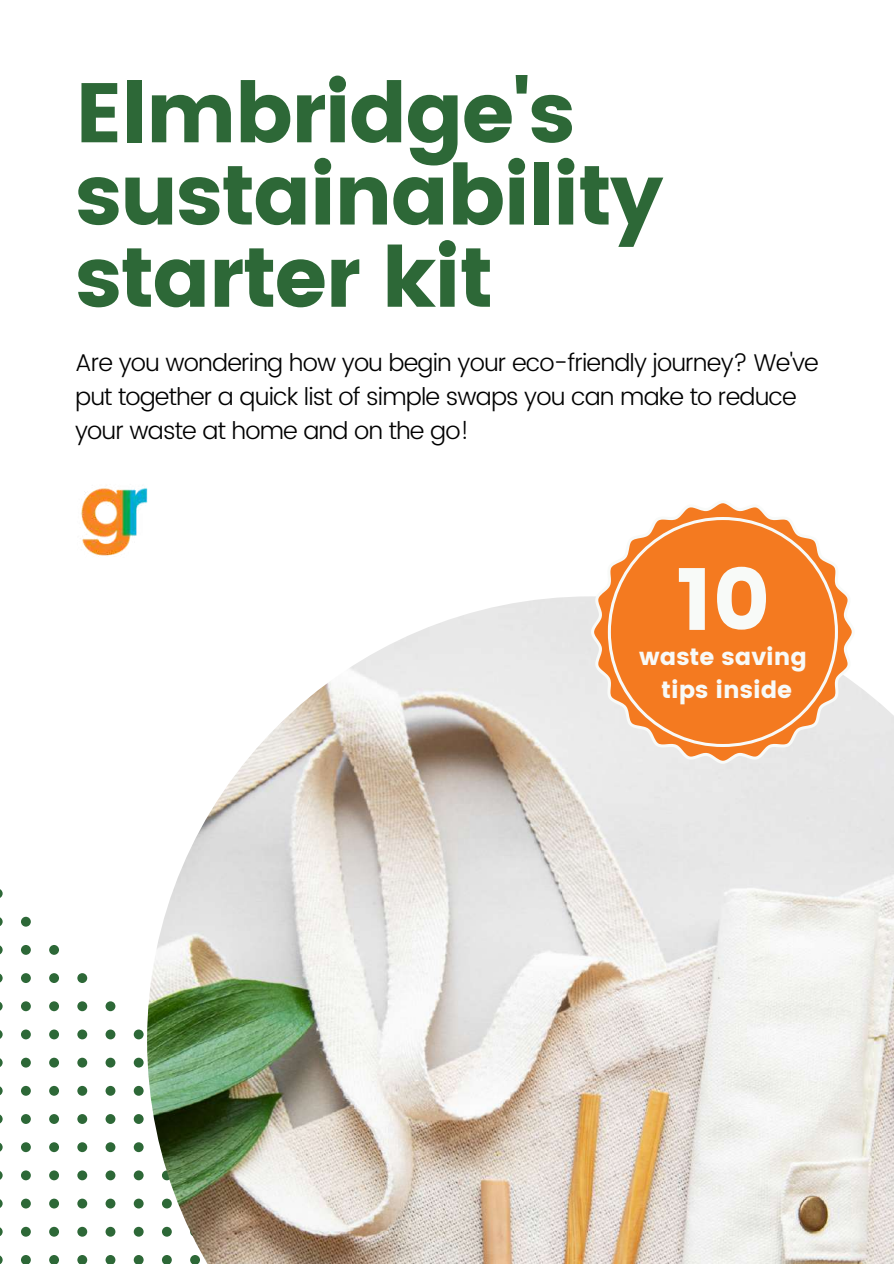
<style>
.page{position:relative;width:894px;height:1264px;background:#fff}
.page>*{position:absolute;margin:0;border:0;box-sizing:border-box;transform-origin:0 0}
.t1{font:87px "Poppins";color:#f8faf8}
.t2{font:84px/82.2px "Poppins";letter-spacing:-.03em;color:#2d6837}
.t3{font:300 24.15px/33.8px "Poppins";letter-spacing:-.035em;color:#000}
.t4{font:23.7px/33px "Poppins";color:#f8faf8;text-align:center}
</style>
<div class="page">
<svg style="left:0;top:1255px;width:3px;height:8px"></svg>
<div style="left:21px;top:1254px;width:10px;height:9px;background:#2d6837;border-radius:50%"></div>
<div style="left:49px;top:1254px;width:10px;height:9px;background:#2d6837;border-radius:50%"></div>
<svg style="left:77px;top:1254px;width:10px;height:9px"></svg>
<svg style="left:105px;top:1254px;width:10px;height:9px"></svg>
<svg style="left:134px;top:1254px;width:10px;height:9px"></svg>
<svg style="left:0;top:1227px;width:3px;height:9px"></svg>
<div style="left:21px;top:1226px;width:10px;height:10px;background:#2d6837;border-radius:50%"></div>
<div style="left:49px;top:1226px;width:10px;height:10px;background:#2d6837;border-radius:50%"></div>
<div style="left:77px;top:1226px;width:10px;height:10px;background:#2d6837;border-radius:50%"></div>
<div style="left:105px;top:1226px;width:10px;height:10px;background:#2d6837;border-radius:50%"></div>
<div style="left:134px;top:1226px;width:10px;height:10px;background:#2d6837;border-radius:50%"></div>
<svg style="left:0;top:1199px;width:3px;height:9px"></svg>
<div style="left:21px;top:1198px;width:10px;height:10px;background:#2d6837;border-radius:50%"></div>
<div style="left:49px;top:1198px;width:10px;height:10px;background:#2d6837;border-radius:50%"></div>
<div style="left:77px;top:1198px;width:10px;height:10px;background:#2d6837;border-radius:50%"></div>
<div style="left:105px;top:1198px;width:10px;height:10px;background:#2d6837;border-radius:50%"></div>
<div style="left:134px;top:1198px;width:10px;height:10px;background:#2d6837;border-radius:50%"></div>
<svg style="left:0;top:1171px;width:3px;height:9px"></svg>
<div style="left:21px;top:1170px;width:10px;height:10px;background:#2d6837;border-radius:50%"></div>
<div style="left:49px;top:1170px;width:10px;height:10px;background:#2d6837;border-radius:50%"></div>
<div style="left:77px;top:1170px;width:10px;height:10px;background:#2d6837;border-radius:50%"></div>
<div style="left:105px;top:1170px;width:10px;height:10px;background:#2d6837;border-radius:50%"></div>
<div style="left:134px;top:1170px;width:10px;height:10px;background:#2d6837;border-radius:50%"></div>
<svg style="left:0;top:1143px;width:3px;height:9px"></svg>
<div style="left:21px;top:1142px;width:10px;height:10px;background:#2d6837;border-radius:50%"></div>
<div style="left:49px;top:1142px;width:10px;height:10px;background:#2d6837;border-radius:50%"></div>
<div style="left:77px;top:1142px;width:10px;height:10px;background:#2d6837;border-radius:50%"></div>
<div style="left:105px;top:1142px;width:10px;height:10px;background:#2d6837;border-radius:50%"></div>
<div style="left:134px;top:1142px;width:10px;height:10px;background:#2d6837;border-radius:50%"></div>
<svg style="left:0;top:1114px;width:3px;height:9px"></svg>
<div style="left:21px;top:1114px;width:10px;height:9px;background:#2d6837;border-radius:50%"></div>
<div style="left:49px;top:1114px;width:10px;height:9px;background:#2d6837;border-radius:50%"></div>
<div style="left:77px;top:1114px;width:10px;height:9px;background:#2d6837;border-radius:50%"></div>
<div style="left:105px;top:1114px;width:10px;height:9px;background:#2d6837;border-radius:50%"></div>
<div style="left:134px;top:1114px;width:10px;height:9px;background:#2d6837;border-radius:50%"></div>
<svg style="left:0;top:1086px;width:3px;height:9px"></svg>
<div style="left:21px;top:1085px;width:10px;height:10px;background:#2d6837;border-radius:50%"></div>
<div style="left:49px;top:1085px;width:10px;height:10px;background:#2d6837;border-radius:50%"></div>
<div style="left:77px;top:1085px;width:10px;height:10px;background:#2d6837;border-radius:50%"></div>
<svg style="left:105px;top:1085px;width:10px;height:10px"></svg>
<div style="left:134px;top:1085px;width:10px;height:10px;background:#2d6837;border-radius:50%"></div>
<svg style="left:0;top:1058px;width:3px;height:9px"></svg>
<div style="left:21px;top:1057px;width:10px;height:10px;background:#2d6837;border-radius:50%"></div>
<div style="left:49px;top:1057px;width:10px;height:10px;background:#2d6837;border-radius:50%"></div>
<div style="left:77px;top:1057px;width:10px;height:10px;background:#2d6837;border-radius:50%"></div>
<div style="left:105px;top:1057px;width:10px;height:10px;background:#2d6837;border-radius:50%"></div>
<div style="left:134px;top:1057px;width:10px;height:10px;background:#2d6837;border-radius:50%"></div>
<svg style="left:0;top:1030px;width:3px;height:9px"></svg>
<div style="left:21px;top:1029px;width:10px;height:10px;background:#2d6837;border-radius:50%"></div>
<div style="left:49px;top:1029px;width:10px;height:10px;background:#2d6837;border-radius:50%"></div>
<div style="left:77px;top:1029px;width:10px;height:10px;background:#2d6837;border-radius:50%"></div>
<div style="left:105px;top:1029px;width:10px;height:10px;background:#2d6837;border-radius:50%"></div>
<div style="left:134px;top:1029px;width:10px;height:10px;background:#2d6837;border-radius:50%"></div>
<svg style="left:0;top:1002px;width:3px;height:9px"></svg>
<div style="left:21px;top:1001px;width:10px;height:10px;background:#2d6837;border-radius:50%"></div>
<div style="left:49px;top:1001px;width:10px;height:10px;background:#2d6837;border-radius:50%"></div>
<div style="left:77px;top:1001px;width:10px;height:10px;background:#2d6837;border-radius:50%"></div>
<div style="left:105px;top:1001px;width:10px;height:10px;background:#2d6837;border-radius:50%"></div>
<svg style="left:0;top:973px;width:3px;height:10px"></svg>
<div style="left:21px;top:973px;width:10px;height:10px;background:#2d6837;border-radius:50%"></div>
<div style="left:49px;top:973px;width:10px;height:10px;background:#2d6837;border-radius:50%"></div>
<div style="left:77px;top:973px;width:10px;height:10px;background:#2d6837;border-radius:50%"></div>
<svg style="left:0;top:945px;width:3px;height:9px"></svg>
<div style="left:21px;top:945px;width:10px;height:9px;background:#2d6837;border-radius:50%"></div>
<div style="left:49px;top:945px;width:10px;height:9px;background:#2d6837;border-radius:50%"></div>
<svg style="left:0;top:917px;width:3px;height:9px"></svg>
<div style="left:21px;top:916px;width:10px;height:10px;background:#2d6837;border-radius:50%"></div>
<svg style="left:0;top:889px;width:3px;height:9px"></svg>
<img style="left:147px;top:596px;width:746px;height:667px">
<svg style="left:591px;top:503px;width:263px;height:260px"></svg>
<svg style="left:607px;top:517px;width:230px;height:230px;background:#f48e42"></svg>
<img style="left:81px;top:488px;width:66px;height:69px">
<h2 class="t2" style="left:75px;top:72px;width:589px">Elmbridge's sustainability starter kit</h2>
<p class="t3" style="left:75px;top:346px;width:745px">Are you wondering how you begin your eco-friendly journey? We've put together a quick list of simple swaps you can make to reduce your waste at home and on the go!</p>
<h1 class="t1" style="left:676px;top:549px;width:95px">10</h1>
<p class="t4" style="left:639px;top:640px;width:169px">waste saving tips inside</p>
</div>
